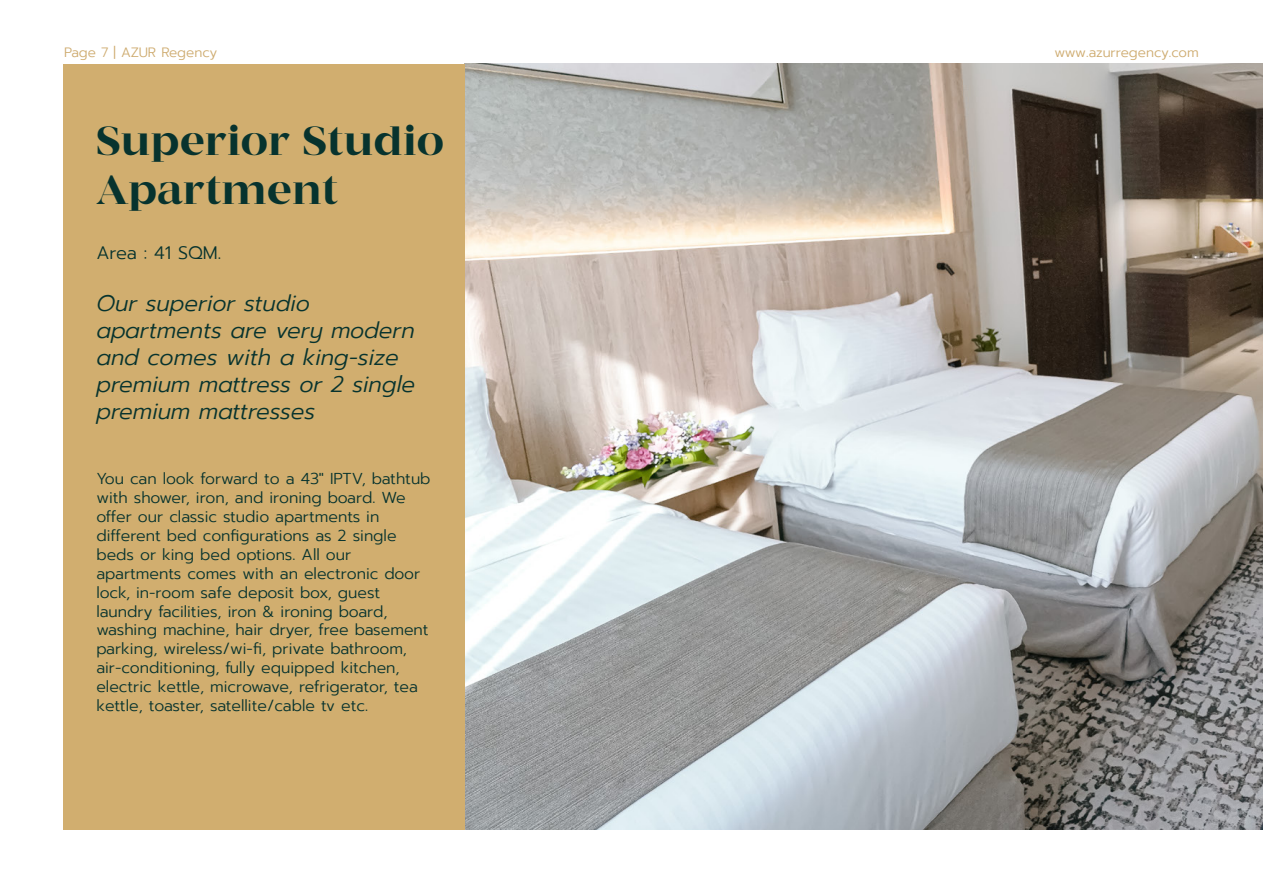
<style>
.page{position:relative;width:1263px;height:893px;background:#fff}
.page>*{position:absolute;margin:0;border:0;box-sizing:border-box;transform-origin:0 0}
.t1{font:40.8px/49.1px "MADE Coachella";color:#07332e}
.t2{font:italic 300 22.5px/27px "Prompt";color:#07332e}
.t3{font:300 18px "Prompt";color:#07332e}
.t4{font:300 15.75px/18.9px "Prompt";color:#07332e}
.t5{font:300 13.5px "Prompt";color:#ceab6f}
</style>
<div class="page">
<img style="left:465px;top:64px;width:798px;height:765px">
<div style="left:64px;top:64px;width:401px;height:765px;background:#d1ae6f"></div>
<p class="t5" style="left:64px;top:43px;width:155px">Page 7 | AZUR Regency</p>
<p class="t5" style="left:1054px;top:43px;width:146px">www.azurregency.com</p>
<h1 class="t1" style="left:96px;top:118px;width:349px">Superior Studio<br>Apartment</h1>
<p class="t3" style="left:96px;top:240px;width:126px">Area : 41 SQM.</p>
<h2 class="t2" style="left:96px;top:289px;width:320px">Our superior studio apartments are very modern and comes with a king-size premium mattress or 2 single premium mattresses</h2>
<p class="t4" style="left:96px;top:469px;width:336px">You can look forward to a 43" IPTV, bathtub with shower, iron, and ironing board. We offer our classic studio apartments in different bed configurations as 2 single beds or king bed options. All our apartments comes with an electronic door lock, in-room safe deposit box, guest laundry facilities, iron &amp; ironing board, washing machine, hair dryer, free basement parking, wireless/wi-fi, private bathroom, air-conditioning, fully equipped kitchen, electric kettle, microwave, refrigerator, tea kettle, toaster, satellite/cable tv etc.</p>
</div>
